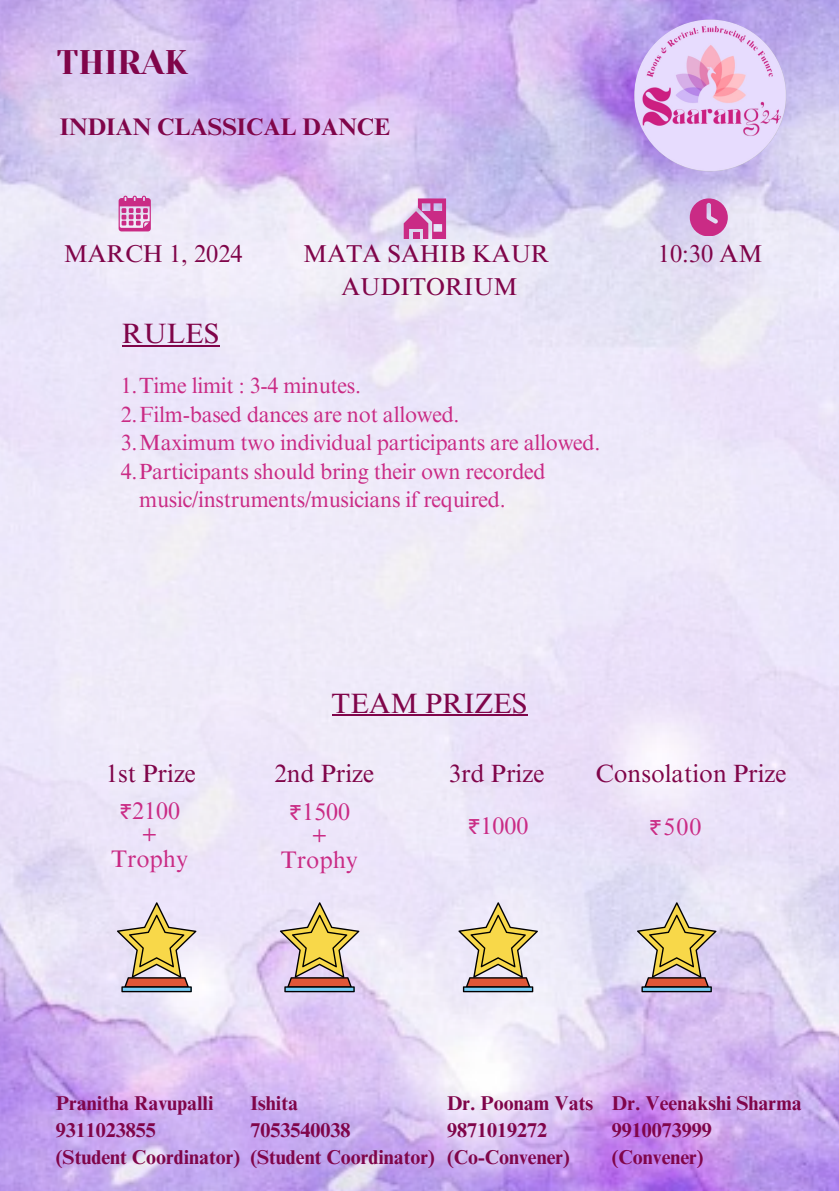
<style>
.page{position:relative;width:839px;height:1191px;background:#fff}
.page>*{position:absolute;margin:0;border:0;box-sizing:border-box;transform-origin:0 0}
.t1{font:34px "Yeseva One";color:#80054a}
.t2{font:28px "Times NRMT Pro";color:#80054a}
.t3{font:25px "Times NRMT Pro";color:#80054a}
.t4{font:24.4px/33px "Times NRMT Pro";color:#80054a;text-align:center}
.t5{font:24px/24px "Times NRMT Pro";color:#ca2b85;text-align:center}
.t6{font:700 24px "Times NRMT Pro";color:#80054a}
.t7{font:22px/28.4px "Times NRMT Pro";letter-spacing:-.015em;color:#ca2b85}
.t8{font:700 20px/27px "Times NRMT Pro";color:#80054a}
.s1{font-family:"Noto Sans Gurmukhi"}
</style>
<div class="page">
<img style="left:0;top:0;width:838px;height:1191px">
<img style="left:634px;top:20px;width:152px;height:151px;border-radius:50%">
<svg style="left:119px;top:196px;width:31px;height:35px"></svg>
<svg style="left:403px;top:198px;width:43px;height:41px;background:#d372b1"></svg>
<svg style="left:689px;top:198px;width:38px;height:38px"></svg>
<hr style="left:122px;top:345px;width:97px;height:1px;background:#80054a">
<hr style="left:331px;top:715px;width:196px;height:1px;background:#80054a">
<svg style="left:117px;top:902px;width:79px;height:86px;background:#d5bf9b"></svg>
<svg style="left:121px;top:986px;width:71px;height:6px"></svg>
<hr style="left:123px;top:988px;width:67px;height:3px;background:#000">
<svg style="left:280px;top:902px;width:79px;height:86px;background:#d3ba9a"></svg>
<div style="left:284px;top:986px;width:71px;height:6px;background:#213a45"></div>
<hr style="left:286px;top:988px;width:67px;height:3px;background:#000">
<svg style="left:458px;top:902px;width:80px;height:86px;background:#d5c19c"></svg>
<div style="left:463px;top:986px;width:70px;height:6px;background:#213a45"></div>
<hr style="left:464px;top:988px;width:68px;height:3px;background:#000">
<svg style="left:637px;top:902px;width:79px;height:86px;background:#cfb998"></svg>
<div style="left:641px;top:986px;width:70px;height:6px;background:#213a45"></div>
<hr style="left:642px;top:988px;width:68px;height:3px;background:#000">
<p class="t1" style="left:57px;top:43px;width:133px">THIRAK</p>
<h4 class="t6" style="left:60px;top:118px;width:332px">INDIAN CLASSICAL DANCE</h4>
<p class="t4" style="left:64px;top:240px;width:181px">MARCH 1, 2024</p>
<p class="t4" style="left:303px;top:240px;width:248px">MATA SAHIB KAUR<br>AUDITORIUM</p>
<p class="t4" style="left:657px;top:240px;width:106px">10:30 AM</p>
<p class="t2" style="left:122px;top:323px;width:99px">RULES</p>
<h3 class="t7" style="left:121px;top:374px;width:242px">1.Time limit : 3-4 minutes.</h3>
<p class="t7" style="left:121px;top:403px;width:340px">2.Film-based dances are not allowed.</p>
<h4 class="t7" style="left:121px;top:431px;width:481px">3.Maximum two individual participants are allowed.</h4>
<h2 class="t7" style="left:139px;top:460px;width:408px;text-indent:-19px">4.Participants should bring their own recorded music/instruments/musicians if required.</h2>
<p class="t2" style="left:331px;top:693px;width:197px">TEAM PRIZES</p>
<h5 class="t3" style="left:106px;top:764px;width:92px">1st Prize</h5>
<p class="t3" style="left:274px;top:764px;width:101px">2nd Prize</p>
<p class="t3" style="left:448px;top:764px;width:97px">3rd Prize</p>
<h5 class="t3" style="left:595px;top:764px;width:192px">Consolation Prize</h5>
<p class="t5" style="left:111px;top:802px;width:78px"><span class="s1">₹</span>2100 +<br>Trophy</p>
<h4 class="t5" style="left:289px;top:803px;width:63px"><span class="s1">₹</span>1500 +</h4>
<h5 class="t5" style="left:281px;top:851px;width:78px">Trophy</h5>
<h5 class="t5" style="left:467px;top:817px;width:63px"><span class="s1">₹</span>1000</h5>
<h5 class="t5" style="left:648px;top:818px;width:54px"><span class="s1">₹</span>500</h5>
<p class="t8" style="left:56px;top:1092px;width:186px">Pranitha Ravupalli<br>9311023855<br>(Student Coordinator)</p>
<h2 class="t8" style="left:250px;top:1092px;width:186px">Ishita<br>7053540038<br>(Student Coordinator)</h2>
<h5 class="t8" style="left:447px;top:1092px;width:147px">Dr. Poonam Vats<br>9871019272 (Co-Convener)</h5>
<h5 class="t8" style="left:612px;top:1092px;width:191px">Dr. Veenakshi Sharma<br>9910073999 (Convener)</h5>
</div>
